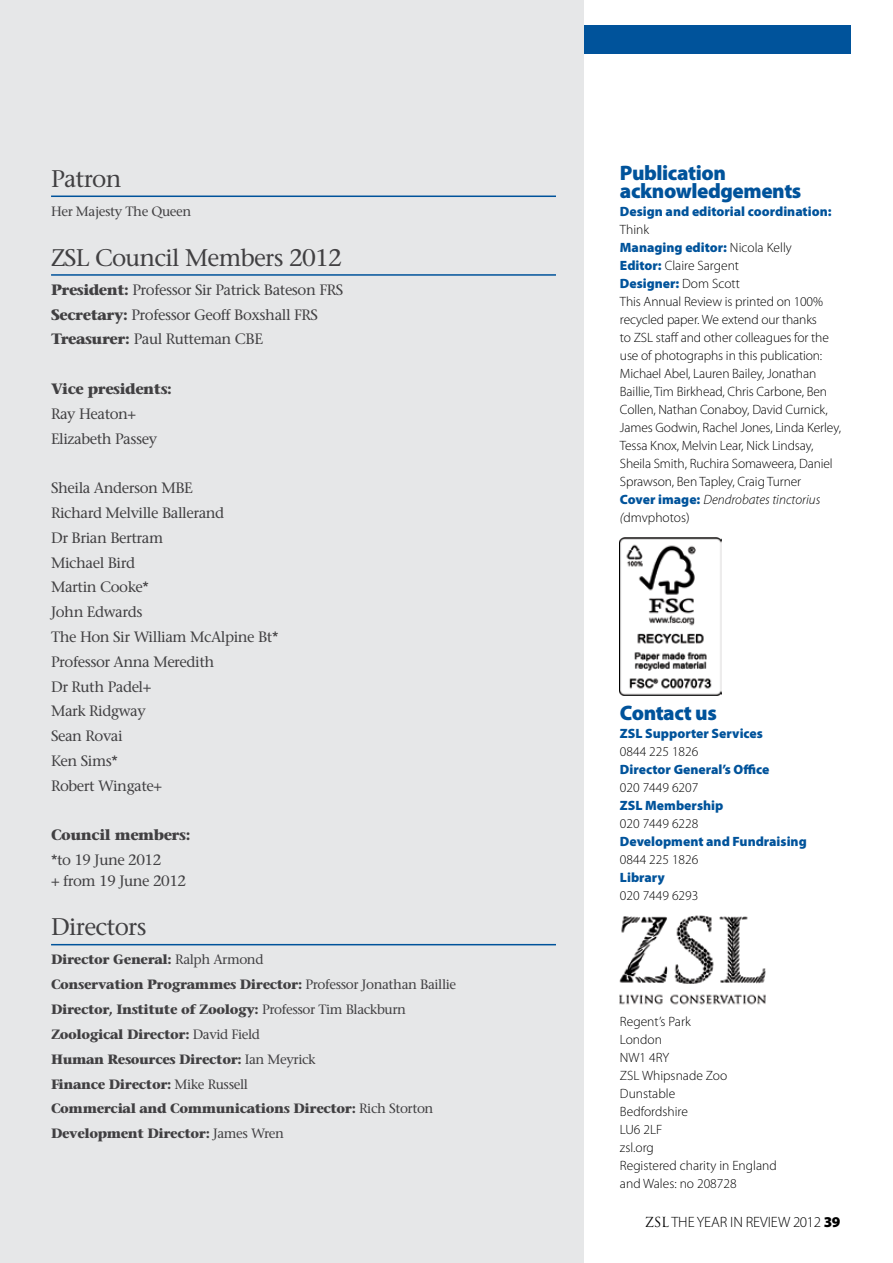
<style>
.page{position:relative;width:893px;height:1263px;background:#fff}
.page>*{position:absolute;margin:0;border:0;box-sizing:border-box;transform-origin:0 0}
.t1{font:24px "Stone Serif";letter-spacing:-.03em;color:#414042}
.t2{font:900 21px/18px "Myriad Pro";letter-spacing:-.02em;color:#00539b}
.t3{font:15px/24.8px "Stone Serif";letter-spacing:-.03em;color:#414042}
.t4{font:700 15px "Stone Serif";letter-spacing:-.03em;color:#414042}
.t5{font:300 15px "Myriad Pro";letter-spacing:-.005em;color:#000}
.t6{font:300 13.5px/18px "Myriad Pro";letter-spacing:-.01em;color:#000}
.t7{font:700 13.5px/24.8px "Stone Serif";letter-spacing:-.03em;color:#414042}
.t8{font:900 13.5px "Myriad Pro";color:#00539b}
.t9{font:13.5px "Stone Serif";letter-spacing:-.03em;color:#414042}
.s1{font-weight:700}
.s2{font-weight:400}
.s3{font-weight:900;color:#00539b}
.s4{font-style:italic}
.s5{font-family:"Trajan Pro";font-weight:400;font-size:13.5px}
.s6{font-weight:900}
</style>
<div class="page">
<div style="left:0;top:26px;width:850px;height:28px;background:#00539b"></div>
<div style="left:0;top:0;width:584px;height:1263px;background:#e6e7e8"></div>
<img style="left:619px;top:537px;width:102px;height:158px">
<hr style="left:51px;top:196px;width:505px;height:1px;background:#00539b">
<hr style="left:51px;top:274px;width:505px;height:2px;background:#00539b">
<hr style="left:51px;top:944px;width:505px;height:1px;background:#00539b">
<img style="left:619px;top:915px;width:147px;height:90px">
<h1 class="t1" style="left:51px;top:164px;width:72px">Patron</h1>
<p class="t9" style="left:51px;top:203px;width:142px">Her Majesty The Queen</p>
<h1 class="t1" style="left:51px;top:243px;width:292px">ZSL Council Members 2012</h1>
<p class="t3" style="left:51px;top:277px;width:294px"><span class="s1">President:</span> Professor Sir Patrick Bateson FRS<br><span class="s1">Secretary:</span> Professor Geoff Boxshall FRS<br><span class="s1">Treasurer:</span> Paul Rutteman CBE</p>
<p class="t4" style="left:51px;top:379px;width:122px">Vice presidents:</p>
<p class="t3" style="left:51px;top:401px;width:108px">Ray Heaton+<br>Elizabeth Passey</p>
<p class="t3" style="left:51px;top:475px;width:229px">Sheila Anderson MBE<br>Richard Melville Ballerand<br>Dr Brian Bertram<br>Michael Bird<br>Martin Cooke*<br>John Edwards<br>The Hon Sir William McAlpine Bt*<br>Professor Anna Meredith<br>Dr Ruth Padel+<br>Mark Ridgway<br>Sean Rovai<br>Ken Sims*<br>Robert Wingate+</p>
<p class="t4" style="left:51px;top:825px;width:141px">Council members:</p>
<p class="t3" style="left:51px;top:849px;width:137px;line-height:20.5px">*to 19 June 2012<br>+ from 19 June 2012</p>
<h1 class="t1" style="left:51px;top:912px;width:97px">Directors</h1>
<p class="t7" style="left:51px;top:947px;width:407px">Director General: <span class="s2">Ralph Armond<br></span>Conservation Programmes Director: <span class="s2">Professor Jonathan Baillie </span>Director, Institute of Zoology: <span class="s2">Professor Tim Blackburn </span>Zoological Director: <span class="s2">David Field<br></span>Human Resources Director: <span class="s2">Ian Meyrick<br></span>Finance Director: <span class="s2">Mike Russell<br></span>Commercial and Communications Director: <span class="s2">Rich Storton </span>Development Director: <span class="s2">James Wren</span></p>
<h2 class="t2" style="left:620px;top:163px;width:183px">Publication acknowledgements</h2>
<p class="t8" style="left:620px;top:202px;width:213px">Design and editorial coordination:</p>
<p class="t6" style="left:620px;top:220px;width:223px">Think<br><span class="s3">Managing editor:</span> N icola Kelly<br><span class="s3">Editor:</span> Claire Sargent<br><span class="s3">Designer:</span> Dom Scott<br>This Annual Review is printed on 100% recycled paper. We extend our thanks<br>to ZSL staff and other colleagues for the use of photographs in this publication:<br>Michael Abel, Lauren Bailey, Jonathan Baillie, Tim Birkhead, Chris Carbone, Ben Collen, Nathan Conaboy, David Curnick, James Godwin, Rachel Jones, Linda Kerley, Tessa Knox, Melvin Lear, N ick Lindsay, Sheila Smith, Ruchira Somaweera, Daniel Sprawson, Ben Tapley, Craig Turner<br><span class="s3">Cover image:</span> <span class="s4">Dendrobates tinctorius (</span>dmvphotos)</p>
<h2 class="t2" style="left:620px;top:703px;width:98px">Contact us</h2>
<p class="t8" style="left:620px;top:724px;width:144px">ZSL Supporter Services</p>
<p class="t6" style="left:620px;top:742px;width:80px">0844 225 1826</p>
<p class="t8" style="left:620px;top:760px;width:151px">Director General’s Office</p>
<p class="t6" style="left:620px;top:778px;width:80px">020 7449 6207</p>
<p class="t8" style="left:620px;top:796px;width:105px">ZSL Membership</p>
<p class="t6" style="left:620px;top:814px;width:80px">020 7449 6228</p>
<p class="t8" style="left:620px;top:832px;width:188px">Development and Fundraising</p>
<p class="t6" style="left:620px;top:850px;width:80px">0844 225 1826</p>
<p class="t8" style="left:620px;top:868px;width:46px">Library</p>
<p class="t6" style="left:620px;top:886px;width:80px">020 7449 6293</p>
<p class="t6" style="left:620px;top:1012px;width:158px">Regent’s Park<br>London<br>NW1 4RY<br>ZSL Whipsnade Zoo<br>Dunstable<br>Bedfordshire<br>LU6 2LF<br>zsl.org<br>Registered charity in England and Wales: no 208728</p>
<p class="t5" style="left:645px;top:1213px;width:197px"><span class="s5">ZSL</span> The year in review 2012 <span class="s6">39</span></p>
</div>
